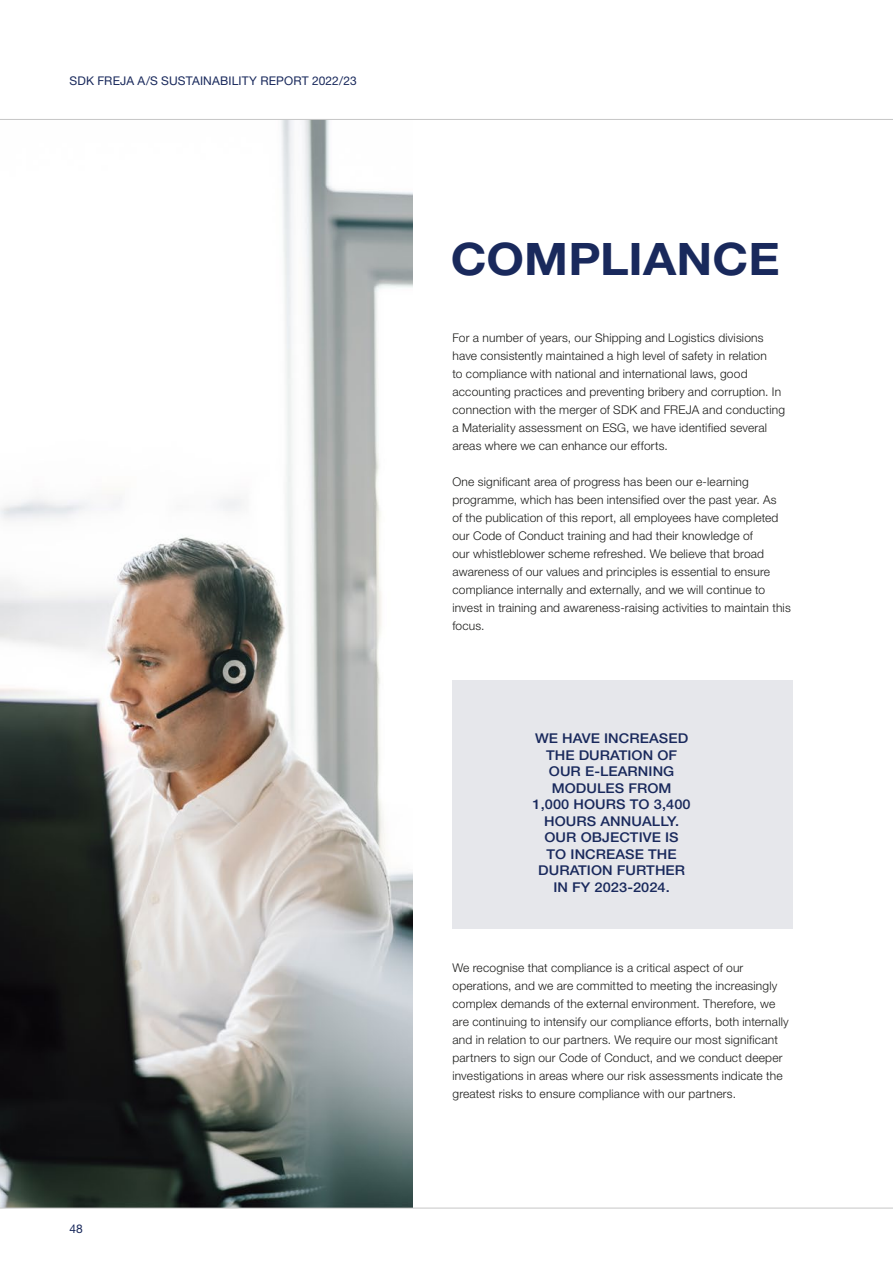
<style>
.page{position:relative;width:893px;height:1263px;background:#fff}
.page>*{position:absolute;margin:0;border:0;box-sizing:border-box;transform-origin:0 0}
.t1{font:700 44.85px "Helvetica Neue LT Pro";color:#19295c;scale:1.08 1}
.t2{font:500 13.5px/16.5px "Helvetica Neue LT Std";letter-spacing:.005em;color:#19295c;text-align:center;scale:1.08 1}
.t3{font:300 12px/18px "Helvetica Neue LT Std";letter-spacing:.015em;color:#1d1d1b}
.t4{font:12px "Helvetica Neue LT Std";letter-spacing:.01em;color:#19295c}
</style>
<div class="page">
<div style="left:452px;top:680px;width:341px;height:249px;background:#e6e7eb"></div>
<img style="left:0;top:120px;width:412px;height:1088px">
<hr style="left:0;top:119px;width:893px;height:1px;background:#c6c6c6">
<hr style="left:0;top:1208px;width:893px;height:1px;background:#c6c6c6">
<p class="t4" style="left:69px;top:74px;width:289px">SDK FREJA A/S SUSTAINABILITY REPORT 2022/23</p>
<p class="t4" style="left:69px;top:1222px;width:15px">48</p>
<h1 class="t1" style="left:451px;top:232px;width:306px">COMPLIANCE</h1>
<p class="t3" style="left:452px;top:328px;width:334px">For a number of years, our Shipping and Logistics divisions have consistently maintained a high level of safety in relation<br>to compliance with national and international laws, good accounting practices and preventing bribery and corruption. In connection with the merger of SDK and FREJA and conducting a Materiality assessment on ESG, we have identified several areas where we can enhance our efforts.</p>
<p class="t3" style="left:452px;top:472px;width:340px">One significant area of progress has been our e-learning programme, which has been intensified over the past year. As<br>of the publication of this report, all employees have completed our Code of Conduct training and had their knowledge of<br>our whistleblower scheme refreshed. We believe that broad awareness of our values and principles is essential to ensure compliance internally and externally, and we will continue to invest in training and awareness-raising activities to maintain this focus.</p>
<p class="t2" style="left:533px;top:730px;width:148px">WE HAVE INCREASED<br>THE DURATION OF<br>OUR E-LEARNING<br>MODULES FROM<br>1,000 HOURS TO 3,400<br>HOURS ANNUALLY.<br>OUR OBJECTIVE IS<br>TO INCREASE THE<br>DURATION FURTHER<br>IN FY 2023-2024.</p>
<p class="t3" style="left:452px;top:958px;width:338px">We recognise that compliance is a critical aspect of our operations, and we are committed to meeting the increasingly complex demands of the external environment. Therefore, we are continuing to intensify our compliance efforts, both internally and in relation to our partners. We require our most significant partners to sign our Code of Conduct, and we conduct deeper investigations in areas where our risk assessments indicate the greatest risks to ensure compliance with our partners.</p>
</div>
